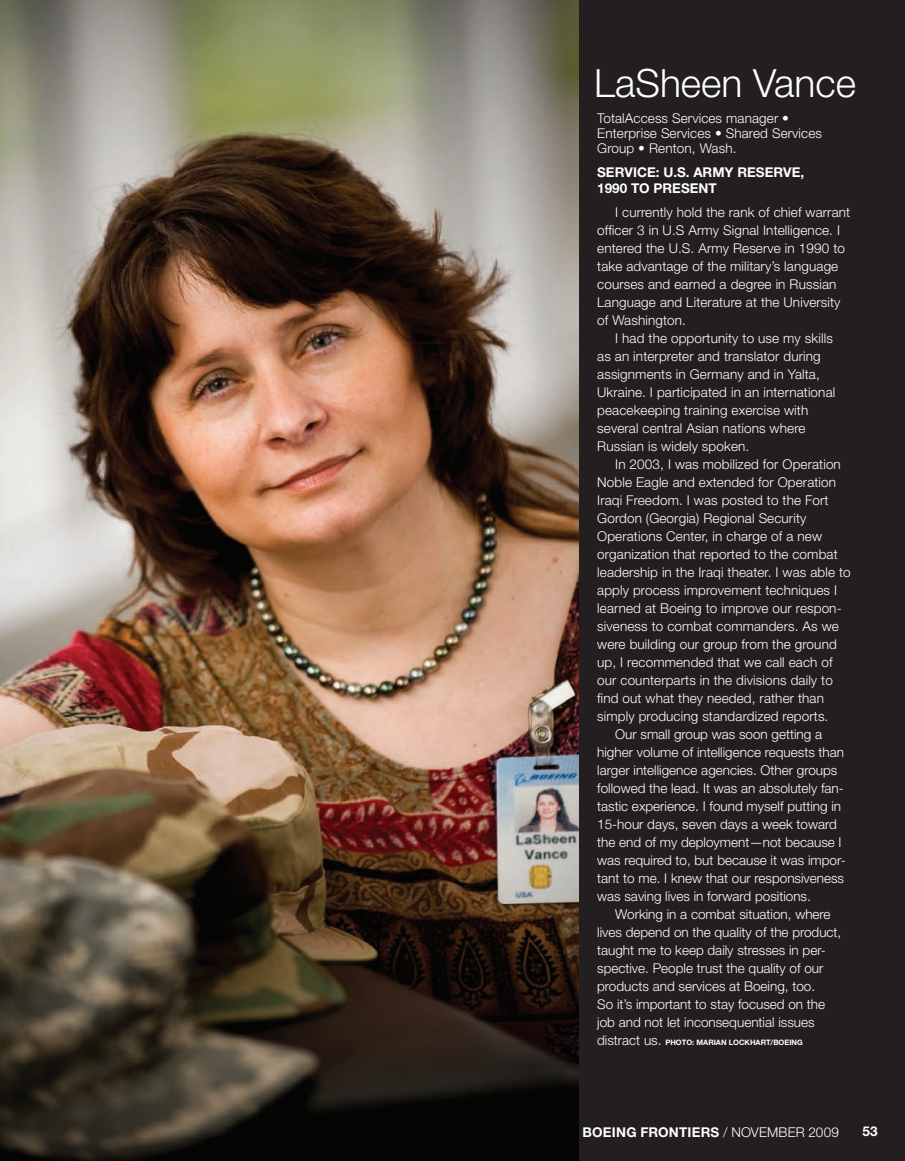
<style>
.page{position:relative;width:905px;height:1161px;background:#fff}
.page>*{position:absolute;margin:0;border:0;box-sizing:border-box;transform-origin:0 0}
.Body_copy_-_No_inden{font:300 39px "Helvetica Neue";color:#fff}
.Body_copy{font:300 13.5px/18px "Helvetica Neue";letter-spacing:.01em;color:#fff}
.Body_copy_-_No_inden-2{font:300 13.5px/15px "Helvetica Neue";letter-spacing:.01em;color:#fff}
.Subhead_in_text{font:700 13.5px/16.5px "Helvetica Neue";color:#fff}
.Body_copy-2{font:700 13.5px "Helvetica Neue";letter-spacing:.015em;color:#fff}
.Body_copy-3{font:700 7.5px "Helvetica Neue";color:#fff}
.s1{font-weight:300;font-size:13.5px}
.s2{font-weight:300}
</style>
<div class="page">
<img style="left:0;top:0;width:579px;height:1161px">
<div style="left:579px;top:0;width:325px;height:1161px;background:#231f20"></div>
<p class="Body_copy_-_No_inden" style="left:594px;top:59px;width:263px">LaSheen Vance</p>
<p class="Body_copy_-_No_inden-2" style="left:597px;top:111px;width:226px">TotalAccess Services manager •<br>Enterprise Services • Shared Services<br>Group • Renton, Wash.</p>
<p class="Subhead_in_text" style="left:597px;top:163px;width:208px">SERVICE: U.S. ARMY RESERVE,<br>1990 TO PRESENT</p>
<p class="Body_copy" style="left:597px;top:203px;width:254px;text-indent:18px">I currently hold the rank of chief warrant officer 3 in U.S Army Signal Intelligence. I entered the U.S. Army Reserve in 1990 to take advantage of the military’s language courses and earned a degree in Russian Language and Literature at the University of Washington.</p>
<p class="Body_copy" style="left:597px;top:329px;width:239px;text-indent:18px">I had the opportunity to use my skills as an interpreter and translator during assignments in Germany and in Yalta, Ukraine. I participated in an international peacekeeping training exercise with several central Asian nations where Russian is widely spoken.</p>
<p class="Body_copy" style="left:597px;top:455px;width:255px;text-indent:18px">In 2003, I was mobilized for Operation Noble Eagle and extended for Operation Iraqi Freedom. I was posted to the Fort Gordon (Georgia) Regional Security Operations Center, in charge of a new organization that reported to the combat leadership in the Iraqi theater. I was able to apply process improvement techniques I learned at Boeing to improve our respon&shy;siveness to combat commanders. As we were building our group from the ground up, I recommended that we call each of our counterparts in the divisions daily to find out what they needed, rather than simply producing standardized reports.</p>
<p class="Body_copy" style="left:597px;top:725px;width:250px;text-indent:18px">Our small group was soon getting a higher volume of intelligence requests than larger intelligence agencies. Other groups followed the lead. It was an absolutely fan&shy;tastic experience. I found myself putting in 15-hour days, seven days a week toward the end of my deployment—not because I was required to, but because it was impor&shy;tant to me. I knew that our responsiveness was saving lives in forward positions.</p>
<p class="Body_copy" style="left:597px;top:905px;width:246px;text-indent:18px">Working in a combat situation, where lives depend on the quality of the product, taught me to keep daily stresses in per&shy;spective. People trust the quality of our products and services at Boeing, too.<br>So it’s important to stay focused on the job and not let inconsequential issues</p>
<p class="Body_copy-3" style="left:597px;top:1038px;width:207px"><span class="s1">distract us.</span> PHOTO: MARIAN LOCKHART/BOEING</p>
<p class="Body_copy-2" style="left:582px;top:1123px;width:258px">BOEING FRONTIERS <span class="s2">/ NOVEMBER 2009</span></p>
<p class="Body_copy-2" style="left:862px;top:1123px;width:17px">53</p>
</div>
